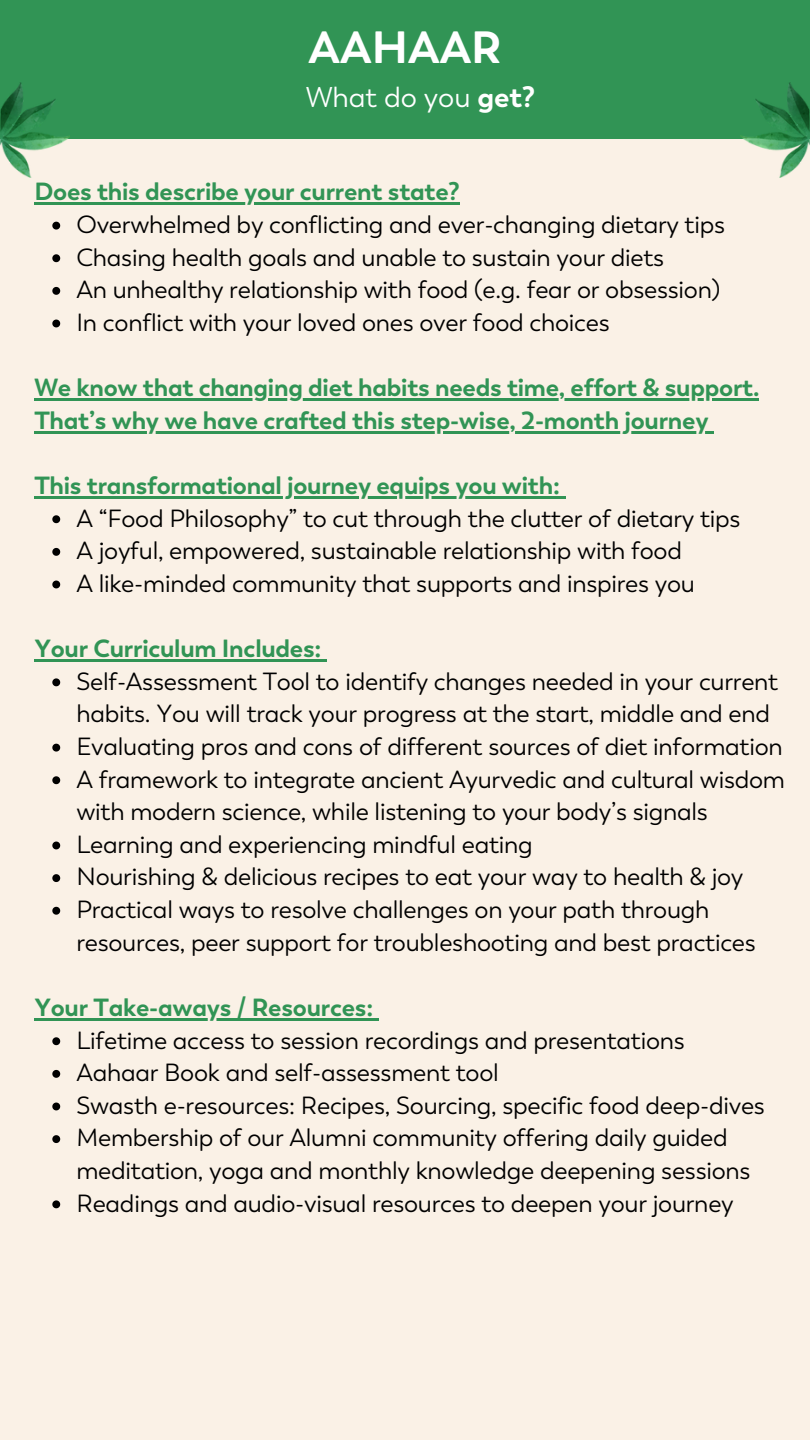
<style>
.page{position:relative;width:810px;height:1440px;background:#faf1e6}
.page>*{position:absolute;margin:0;border:0;box-sizing:border-box;transform-origin:0 0}
.t1{font:700 45px "Boston";color:#fff}
.t2{font:28.5px "Boston";letter-spacing:-.005em;color:#fff}
.t3{font:24.75px/32.7px "Boston";letter-spacing:-.01em;color:#000}
.t4{font:700 24.75px/32.7px "Boston";letter-spacing:-.01em;color:#319455}
.s1{font-weight:700}
</style>
<div class="page">
<div style="left:0;top:0;width:810px;height:139px;background:#319455"></div>
<img style="left:741px;top:82px;width:69px;height:96px">
<img style="left:0;top:82px;width:70px;height:96px">
<hr style="left:34px;top:203px;width:426px;height:2px;background:#319455">
<svg style="left:52px;top:222px;width:8px;height:8px"></svg>
<svg style="left:52px;top:254px;width:8px;height:8px"></svg>
<svg style="left:52px;top:287px;width:8px;height:8px"></svg>
<svg style="left:52px;top:320px;width:8px;height:7px"></svg>
<hr style="left:34px;top:398px;width:725px;height:3px;background:#319455">
<hr style="left:34px;top:431px;width:674px;height:2px;background:#319455">
<svg style="left:708px;top:431px;width:6px;height:2px"></svg>
<hr style="left:34px;top:496px;width:526px;height:2px;background:#319455">
<svg style="left:52px;top:515px;width:8px;height:8px"></svg>
<svg style="left:52px;top:548px;width:8px;height:8px"></svg>
<svg style="left:52px;top:581px;width:8px;height:7px"></svg>
<hr style="left:34px;top:659px;width:287px;height:3px;background:#319455">
<svg style="left:321px;top:659px;width:6px;height:3px"></svg>
<svg style="left:52px;top:678px;width:8px;height:8px"></svg>
<svg style="left:52px;top:744px;width:8px;height:8px"></svg>
<svg style="left:52px;top:776px;width:8px;height:8px"></svg>
<svg style="left:52px;top:842px;width:8px;height:7px"></svg>
<svg style="left:52px;top:874px;width:8px;height:8px"></svg>
<svg style="left:52px;top:907px;width:8px;height:8px"></svg>
<hr style="left:34px;top:1018px;width:339px;height:2px;background:#319455">
<svg style="left:373px;top:1018px;width:6px;height:2px"></svg>
<svg style="left:52px;top:1037px;width:8px;height:8px"></svg>
<svg style="left:52px;top:1070px;width:8px;height:8px"></svg>
<svg style="left:52px;top:1103px;width:8px;height:7px"></svg>
<svg style="left:52px;top:1135px;width:8px;height:8px"></svg>
<svg style="left:52px;top:1200px;width:8px;height:8px"></svg>
<h1 class="t1" style="left:309px;top:18px;width:194px">AAHAAR</h1>
<p class="t2" style="left:306px;top:79px;width:231px">What do you <span class="s1">get?</span></p>
<p class="t4" style="left:34px;top:175px;width:427px">Does this describe your current state?</p>
<p class="t3" style="left:76px;top:208px;width:650px">Overwhelmed by conflicting and ever-changing dietary tips Chasing health goals and unable to sustain your diets<br>An unhealthy relationship with food (e.g. fear or obsession)<br>In conflict with your loved ones over food choices</p>
<p class="t4" style="left:34px;top:371px;width:727px">We know that changing diet habits needs time, effort &amp; support.<br>That’s why we have crafted this step-wise, 2-month journey</p>
<p class="t4" style="left:34px;top:469px;width:527px">This transformational journey equips you with:</p>
<p class="t3" style="left:76px;top:502px;width:666px">A “Food Philosophy” to cut through the clutter of dietary tips<br>A joyful, empowered, sustainable relationship with food<br>A like-minded community that supports and inspires you</p>
<p class="t4" style="left:34px;top:632px;width:289px">Your Curriculum Includes:</p>
<p class="t3" style="left:76px;top:665px;width:710px">Self-Assessment Tool to identify changes needed in your current habits. You will track your progress at the start, middle and end Evaluating pros and cons of different sources of diet information A framework to integrate ancient Ayurvedic and cultural wisdom with modern science, while listening to your body’s signals Learning and experiencing mindful eating<br>Nourishing &amp; delicious recipes to eat your way to health &amp; joy Practical ways to resolve challenges on your path through resources, peer support for troubleshooting and best practices</p>
<p class="t4" style="left:34px;top:991px;width:340px">Your Take-aways / Resources:</p>
<p class="t3" style="left:76px;top:1024px;width:690px">Lifetime access to session recordings and presentations Aahaar Book and self-assessment tool<br>Swasth e-resources: Recipes, Sourcing, specific food deep-dives Membership of our Alumni community offering daily guided meditation, yoga and monthly knowledge deepening sessions Readings and audio-visual resources to deepen your journey</p>
</div>
